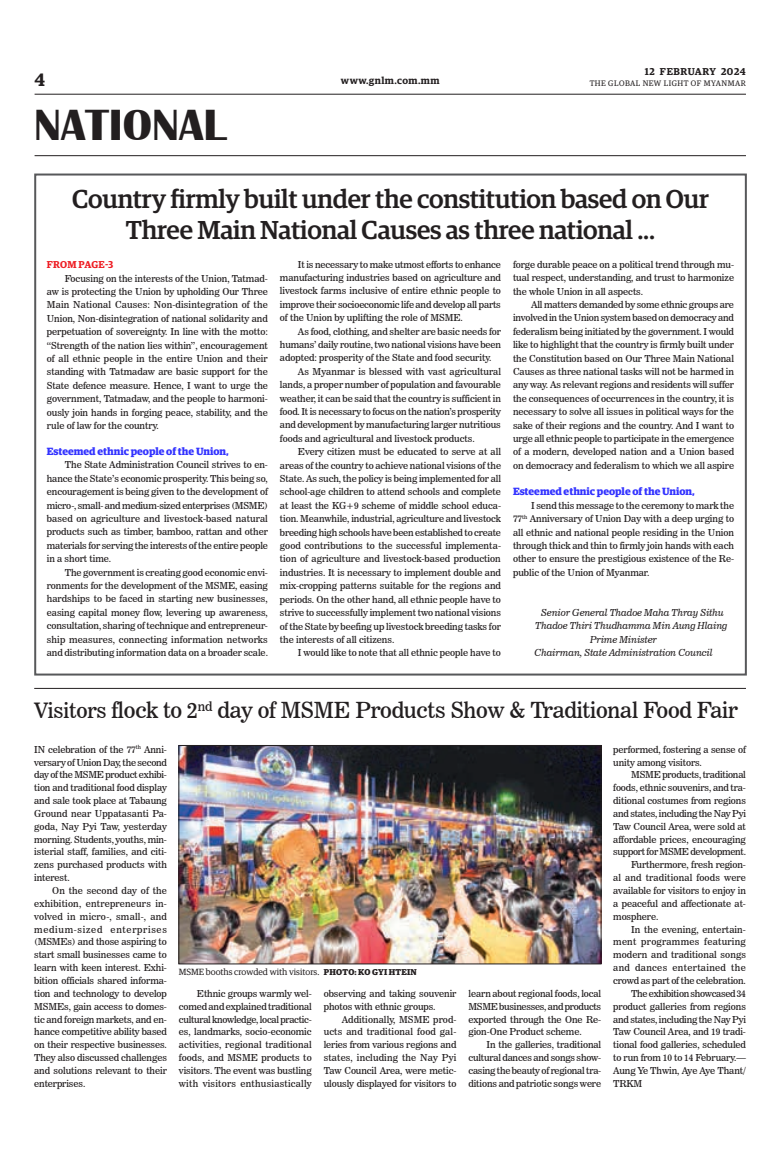
<style>
.page{position:relative;width:773px;height:1152px;background:#fff}
.page>*{position:absolute;margin:0;border:0;box-sizing:border-box;transform-origin:0 0}
.t1{font:700 45px "Britannic";color:#231f20}
.Brief_Head{font:500 26px/31.2px "Guardian Egyp";letter-spacing:-.01em;color:#231f20;text-align:center}
._2_Clm_Head{font:22px "News 706 BT Roman C";letter-spacing:-.01em;color:#231f20}
.t2{font:600 18px "Guardian Egyp";color:#231f20}
.Sub_Body{font:700 10.5px "Guardian Egyp";letter-spacing:-.005em;color:#33f}
.t3{font:600 10px "Guardian Egyp";letter-spacing:.05em;color:#231f20}
.Spill_Style{font:600 10px "Guardian Egyp";letter-spacing:.01em;color:#ee1d23}
._2nd_Body{font:9.5px/13.4px "News 706 BT Roman C";letter-spacing:-.005em;color:#231f20;text-align:justify}
.Normal_Para{font:9.5px "News 706 BT Italic C";letter-spacing:-.01em;color:#231f20}
.t4{font:9px "Guardian Egyp";color:#231f20}
.t5{font:8px "Guardian Egyp";letter-spacing:.06em;color:#231f20}
.s1{font-size:21px}
.s2{font-weight:700;font-size:8.5px}
</style>
<div class="page">
<hr style="left:35px;top:94px;width:711px;height:1px;background:#231f20">
<hr style="left:35px;top:155px;width:711px;height:1px;background:#231f20">
<img style="left:181px;top:747px;width:418px;height:215px">
<div style="left:179px;top:745px;width:422px;height:219px;border:1px solid #231f20"></div>
<div style="left:34px;top:174px;width:712px;height:502px;border:2px solid #57585a"></div>
<hr style="left:34px;top:688px;width:712px;height:1px;background:#231f20">
<h3 class="t2" style="left:35px;top:67px;width:12px">4</h3>
<h1 class="t1" style="left:34px;top:100px;width:193px">NATIONAL</h1>
<p class="t3" style="left:645px;top:64px;width:102px">12 FEBRUARY 2024</p>
<p class="t3" style="left:341px;top:73px;width:100px">www.gnlm.com.mm</p>
<p class="t5" style="left:589px;top:78px;width:158px">THE GLOBAL NEW LIGHT OF MYANMAR</p>
<p class="Brief_Head" style="left:72px;top:181px;width:638px">Country firmly built under the constitution based on Our<br>Three Main National Causes as three national ...</p>
<p class="Spill_Style" style="left:47px;top:257px;width:68px">FROM PAGE-3</p>
<p class="_2nd_Body" style="left:47px;top:271px;width:223px;text-indent:18px">Focusing on the interests of the Union, Tatmad&shy;aw is protecting the Union by upholding Our Three Main National Causes: Non-disintegration of the Union, Non-disintegration of national solidarity and perpetuation of sovereignty. In line with the motto: “Strength of the nation lies within”, encouragement of all ethnic people in the entire Union and their standing with Tatmadaw are basic support for the State defence measure. Hence, I want to urge the government, Tatmadaw, and the people to harmoni&shy;ously join hands in forging peace, stability, and the rule of law for the country.</p>
<p class="Sub_Body" style="left:47px;top:443px;width:183px">Esteemed ethnic people of the Union,</p>
<p class="_2nd_Body" style="left:47px;top:458px;width:223px;text-indent:18px">The State Administration Council strives to en&shy;hance the State’s economic prosperity. This being so, encouragement is being given to the development of micro-, small- and medium-sized enterprises (MSME) based on agriculture and livestock-based natural products such as timber, bamboo, rattan and other materials for serving the interests of the entire people in a short time.</p>
<p class="_2nd_Body" style="left:47px;top:566px;width:223px;text-indent:18px">The government is creating good economic envi&shy;ronments for the development of the MSME, easing hardships to be faced in starting new businesses, easing capital money flow, levering up awareness, consultation, sharing of technique and entrepreneur&shy;ship measures, connecting information networks and distributing information data on a broader scale.</p>
<p class="_2nd_Body" style="left:280px;top:257px;width:222px;text-indent:18px">It is necessary to make utmost efforts to enhance manufacturing industries based on agriculture and livestock farms inclusive of entire ethnic people to improve their socioeconomic life and develop all parts of the Union by uplifting the role of MSME.</p>
<p class="_2nd_Body" style="left:280px;top:324px;width:223px;text-indent:18px">As food, clothing, and shelter are basic needs for humans’ daily routine, two national visions have been adopted: prosperity of the State and food security.</p>
<p class="_2nd_Body" style="left:280px;top:365px;width:223px;text-indent:18px">As Myanmar is blessed with vast agricultural lands, a proper number of population and favourable weather, it can be said that the country is sufficient in food. It is necessary to focus on the nation’s prosperity and development by manufacturing larger nutritious foods and agricultural and livestock products.</p>
<p class="_2nd_Body" style="left:280px;top:445px;width:223px;text-indent:18px">Every citizen must be educated to serve at all areas of the country to achieve national visions of the State. As such, the policy is being implemented for all school-age children to attend schools and complete at least the KG+9 scheme of middle school educa&shy;tion. Meanwhile, industrial, agriculture and livestock breeding high schools have been established to create good contributions to the successful implementa&shy;tion of agriculture and livestock-based production industries. It is necessary to implement double and mix-cropping patterns suitable for the regions and periods. On the other hand, all ethnic people have to strive to successfully implement two national visions of the State by beefing up livestock breeding tasks for the interests of all citizens.</p>
<p class="_2nd_Body" style="left:298px;top:646px;width:204px">I would like to note that all ethnic people have to</p>
<p class="_2nd_Body" style="left:513px;top:258px;width:222px">forge durable peace on a political trend through mu&shy;tual respect, understanding, and trust to harmonize the whole Union in all aspects.</p>
<p class="_2nd_Body" style="left:513px;top:298px;width:223px;text-indent:18px">All matters demanded by some ethnic groups are involved in the Union system based on democracy and federalism being initiated by the government. I would like to highlight that the country is firmly built under the Constitution based on Our Three Main National Causes as three national tasks will not be harmed in any way. As relevant regions and residents will suffer the consequences of occurrences in the country, it is necessary to solve all issues in political ways for the sake of their regions and the country. And I want to urge all ethnic people to participate in the emergence of a modern, developed nation and a Union based on democracy and federalism to which we all aspire</p>
<p class="Sub_Body" style="left:513px;top:484px;width:183px">Esteemed ethnic people of the Union,</p>
<p class="_2nd_Body" style="left:513px;top:499px;width:223px;text-indent:18px">I send this message to the ceremony to mark the 77<sup>th</sup> Anniversary of Union Day with a deep urging to all ethnic and national people residing in the Union through thick and thin to firmly join hands with each other to ensure the prestigious existence of the Re&shy;public of the Union of Myanmar.</p>
<p class="Normal_Para" style="left:541px;top:607px;width:184px">Senior General Thadoe Maha Thray Sithu</p>
<p class="Normal_Para" style="left:535px;top:620px;width:193px">Thadoe Thiri Thudhamma Min Aung Hlaing</p>
<p class="Normal_Para" style="left:590px;top:634px;width:68px">Prime Minister</p>
<p class="Normal_Para" style="left:534px;top:647px;width:179px">Chairman, State Administration Council</p>
<p class="_2_Clm_Head" style="left:34px;top:697px;width:705px"><span class="s1">Visitors</span> flock to 2<sup>nd</sup> day of MSME Products Show &amp; Traditional Food Fair</p>
<p class="_2nd_Body" style="left:34px;top:743px;width:134px;line-height:12.9px">IN celebration of the 77<sup>th</sup> Anni&shy;versary of Union Day, the second day of the MSME product exhibi&shy;tion and traditional food display and sale took place at Tabaung Ground near Uppatasanti Pa&shy;goda, Nay Pyi Taw, yesterday morning. Students, youths, min&shy;isterial staff, families, and citi&shy;zens purchased products with interest.</p>
<p class="_2nd_Body" style="left:34px;top:884px;width:134px;line-height:12.8px;text-indent:18px">On the second day of the exhibition, entrepreneurs in&shy;volved in micro-, small-, and medium-sized enterprises (MSMEs) and those aspiring to start small businesses came to learn with keen interest. Exhi&shy;bition officials shared informa&shy;tion and technology to develop MSMEs, gain access to domes&shy;tic and foreign markets, and en&shy;hance competitive ability based on their respective businesses.<br>They also discussed challenges and solutions relevant to their enterprises.</p>
<p class="_2nd_Body" style="left:613px;top:743px;width:134px;line-height:12.9px">performed, fostering a sense of unity among visitors.</p>
<p class="_2nd_Body" style="left:613px;top:768px;width:134px;line-height:12.9px;text-indent:18px">MSME products, traditional foods, ethnic souvenirs, and tra&shy;ditional costumes from regions and states, including the Nay Pyi Taw Council Area, were sold at affordable prices, encouraging support for MSME development.</p>
<p class="_2nd_Body" style="left:613px;top:858px;width:134px;line-height:12.9px;text-indent:18px">Furthermore, fresh region&shy;al and traditional foods were available for visitors to enjoy in a peaceful and affectionate at&shy;mosphere.</p>
<p class="_2nd_Body" style="left:613px;top:923px;width:134px;line-height:12.9px;text-indent:18px">In the evening, entertain&shy;ment programmes featuring modern and traditional songs and dances entertained the crowd as part of the celebration.</p>
<p class="_2nd_Body" style="left:613px;top:987px;width:134px;line-height:12.9px;text-indent:18px">The exhibition showcased 34 product galleries from regions and states, including the Nay Pyi Taw Council Area, and 19 tradi&shy;tional food galleries, scheduled to run from 10 to 14 February.— Aung Ye Thwin, Aye Aye Thant/ TRKM</p>
<p class="t4" style="left:179px;top:966px;width:239px">MSME booths crowded with visitors. <span class="s2">PHOTO: KO GYI HTEIN</span></p>
<p class="_2nd_Body" style="left:179px;top:987px;width:134px;line-height:12.9px;text-indent:18px">Ethnic groups warmly wel&shy;comed and explained traditional cultural knowledge, local practic&shy;es, landmarks, socio-economic activities, regional traditional foods, and MSME products to visitors. The event was bustling with visitors enthusiastically</p>
<p class="_2nd_Body" style="left:324px;top:987px;width:134px;line-height:12.9px">observing and taking souvenir photos with ethnic groups.</p>
<p class="_2nd_Body" style="left:468px;top:987px;width:134px;line-height:12.9px">learn about regional foods, local MSME businesses, and products exported through the One Re&shy;gion-One Product scheme.</p>
<p class="_2nd_Body" style="left:468px;top:1038px;width:134px;line-height:12.9px;text-indent:18px">In the galleries, traditional cultural dances and songs show&shy;casing the beauty of regional tra&shy;ditions and patriotic songs were</p>
<p class="_2nd_Body" style="left:324px;top:1013px;width:134px;line-height:12.9px;text-indent:18px">Additionally, MSME prod&shy;ucts and traditional food gal&shy;leries from various regions and states, including the Nay Pyi Taw Council Area, were metic&shy;ulously displayed for visitors to</p>
</div>
